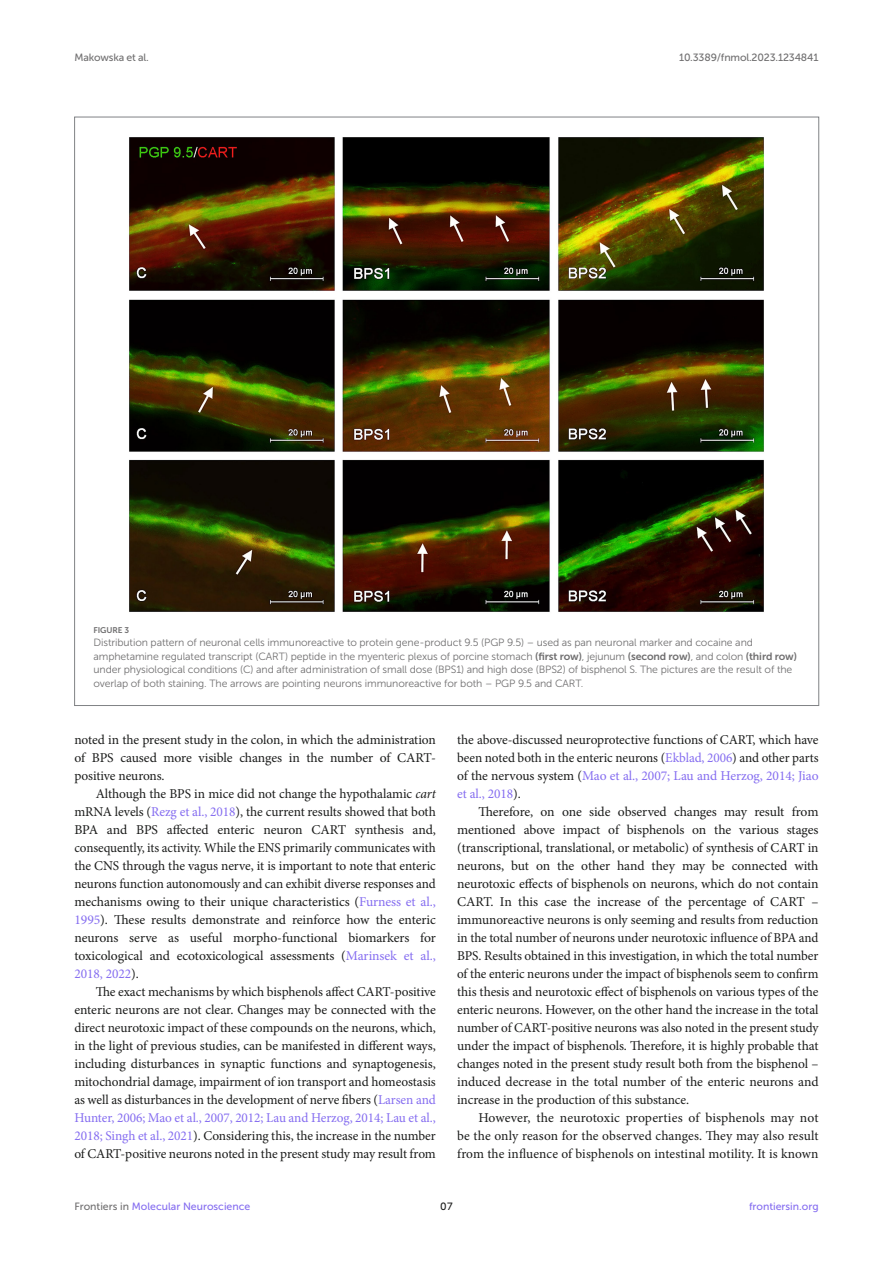
<style>
.page{position:relative;width:893px;height:1263px;background:#fff}
.page>*{position:absolute;margin:0;border:0;box-sizing:border-box;transform-origin:0 0}
.TEXT{font:13.5px/18px "Minion Pro";letter-spacing:-.005em;color:#1b1c1b;text-align:justify}
.FIG_LEG{font:10.5px/13.5px "Museo Sans 300";letter-spacing:-.01em;color:#706f70}
.t1{font:10.5px "Museo Sans 500";color:#856df0}
.t2{font:10.5px "Museo Sans 500";letter-spacing:-.015em;color:#706f70}
.t3{font:10.5px "Museo Sans 500";color:#1b1c1b}
.FIG_HD{font:8.25px "Museo Sans 700";letter-spacing:-.01em;color:#706f70}
.s1{font-family:"Museo Sans 700"}
.s2{font-style:italic}
.s3{color:#856df0}
.s4{color:#706f70}
</style>
<div class="page">
<img style="left:129px;top:137px;width:635px;height:475px">
<p class="t2" style="left:74px;top:51px;width:76px">Makowska et al.</p>
<p class="t2" style="left:679px;top:51px;width:141px">10.3389/fnmol.2023.1234841</p>
<p class="FIG_HD" style="left:94px;top:625px;width:37px">FIGURE 3</p>
<p class="FIG_LEG" style="left:94px;top:636px;width:705px">Distribution pattern of neuronal cells immunoreactive to protein gene-product 9.5 (PGP 9.5) – used as pan neuronal marker and cocaine and amphetamine regulated transcript (CART) peptide in the myenteric plexus of porcine stomach <span class="s1">(first row)</span>, jejunum <span class="s1">(second row)</span>, and colon <span class="s1">(third row) </span>under physiological conditions (C) and after administration of small dose (BPS1) and high dose (BPS2) of bisphenol S. The pictures are the result of the overlap of both staining. The arrows are pointing neurons immunoreactive for both – PGP 9.5 and CART.</p>
<p class="TEXT" style="left:74px;top:731px;width:363px">noted in the present study in the colon, in which the administration of BPS caused more visible changes in the number of CART&shy;positive neurons.</p>
<p class="TEXT" style="left:74px;top:785px;width:363px;text-indent:21px">Although the BPS in mice did not change the hypothalamic <span class="s2">cart </span>mRNA levels (<span class="s3">Rezg et al., 2018</span>), the current results showed that both BPA and BPS affected enteric neuron CART synthesis and, consequently, its activity. While the ENS primarily communicates with the CNS through the vagus nerve, it is important to note that enteric neurons function autonomously and can exhibit diverse responses and mechanisms owing to their unique characteristics (<span class="s3">Furness et al., 1995</span>). These results demonstrate and reinforce how the enteric neurons serve as useful morpho-functional biomarkers for toxicological and ecotoxicological assessments (<span class="s3">Marinsek et al., 2018, 2022</span>).</p>
<p class="TEXT" style="left:74px;top:983px;width:363px;text-indent:21px">The exact mechanisms by which bisphenols affect CART-positive enteric neurons are not clear. Changes may be connected with the direct neurotoxic impact of these compounds on the neurons, which, in the light of previous studies, can be manifested in different ways, including disturbances in synaptic functions and synaptogenesis, mitochondrial damage, impairment of ion transport and homeostasis as well as disturbances in the development of nerve fibers (<span class="s3">Larsen and Hunter, 2006; Mao et al., 2007, 2012; Lau and Herzog, 2014; Lau et al., 2018; Singh et al., 2021</span>). Considering this, the increase in the number of CART-positive neurons noted in the present study may result from</p>
<p class="TEXT" style="left:457px;top:731px;width:363px">the above-discussed neuroprotective functions of CART, which have been noted both in the enteric neurons (<span class="s3">Ekblad, 2006</span>) and other parts of the nervous system (<span class="s3">Mao et al., 2007; Lau and Herzog, 2014; Jiao et al., 2018</span>).</p>
<p class="TEXT" style="left:457px;top:803px;width:363px;text-indent:21px">Therefore, on one side observed changes may result from mentioned above impact of bisphenols on the various stages (transcriptional, translational, or metabolic) of synthesis of CART in neurons, but on the other hand they may be connected with neurotoxic effects of bisphenols on neurons, which do not contain CART. In this case the increase of the percentage of CART – immunoreactive neurons is only seeming and results from reduction in the total number of neurons under neurotoxic influence of BPA and BPS. Results obtained in this investigation, in which the total number of the enteric neurons under the impact of bisphenols seem to confirm this thesis and neurotoxic effect of bisphenols on various types of the enteric neurons. However, on the other hand the increase in the total number of CART-positive neurons was also noted in the present study under the impact of bisphenols. Therefore, it is highly probable that changes noted in the present study result both from the bisphenol – induced decrease in the total number of the enteric neurons and increase in the production of this substance.</p>
<p class="TEXT" style="left:457px;top:1109px;width:363px;text-indent:21px">However, the neurotoxic properties of bisphenols may not be the only reason for the observed changes. They may also result from the influence of bisphenols on intestinal motility. It is known</p>
<p class="t1" style="left:74px;top:1200px;width:177px"><span class="s4">Frontiers in</span> Molecular Neuroscience</p>
<p class="t3" style="left:440px;top:1200px;width:14px">07</p>
<p class="t1" style="left:749px;top:1200px;width:71px">frontiersin.org</p>
</div>
